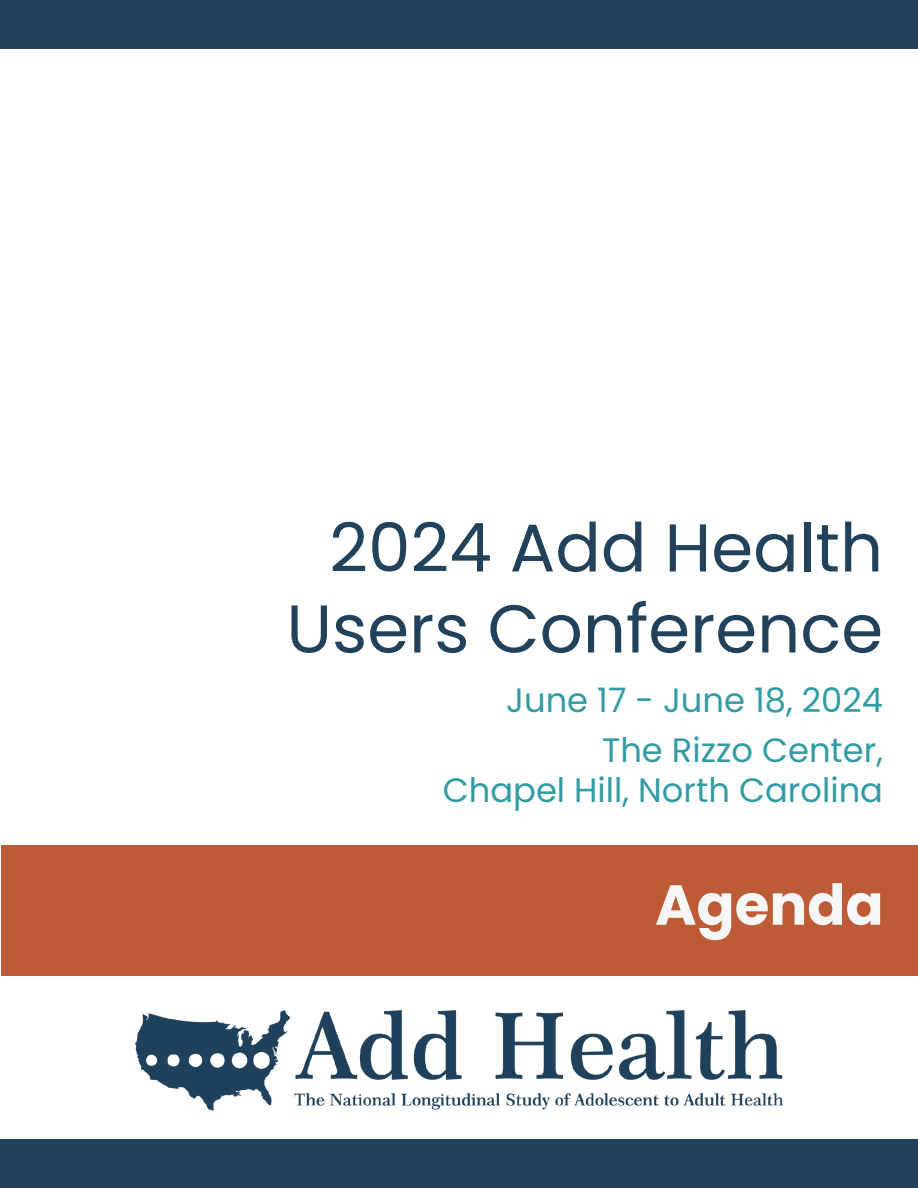
<style>
.page{position:relative;width:918px;height:1188px;background:#fff}
.page>*{position:absolute;margin:0;border:0;box-sizing:border-box;transform-origin:0 0}
.t1{font:67.5px/81px "Poppins";color:#22415a;text-align:right}
.t2{font:700 56.25px "Poppins";color:#f6f6f6}
.t3{font:33.75px/49.5px "Poppins";color:#339ba4;text-align:right}
</style>
<div class="page">
<img style="left:135px;top:1010px;width:648px;height:100px">
<div style="left:1px;top:845px;width:917px;height:130px;background:#bd5b36"></div>
<div style="left:0;top:0;width:918px;height:48px;background:#22415a"></div>
<div style="left:0;top:1140px;width:918px;height:48px;background:#22415a"></div>
<h1 class="t1" style="left:286px;top:508px;width:598px">2024 Add Health<br>Users Conference</h1>
<p class="t3" style="left:506px;top:676px;width:378px">June 17 - June 18, 2024<br>The Rizzo Center,</p>
<p class="t3" style="left:443px;top:766px;width:442px">Chapel Hill, North Carolina</p>
<h2 class="t2" style="left:655px;top:872px;width:230px">Agenda</h2>
</div>
